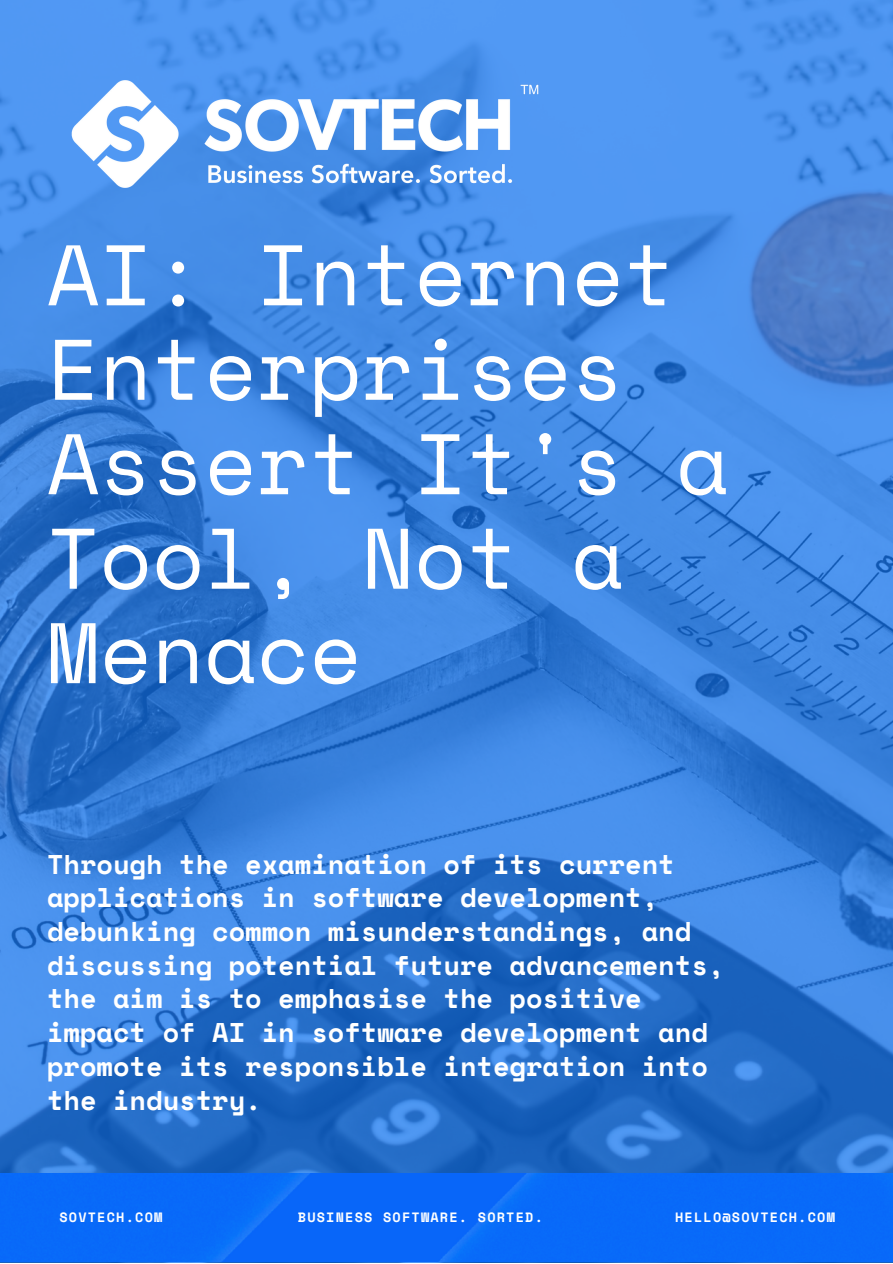
<style>
.page{position:relative;width:893px;height:1264px;background:#fff}
.page>*{position:absolute;margin:0;border:0;box-sizing:border-box;transform-origin:0 0}
.t1{font:85.65px/94.3px "Space Mono";color:#fff}
.t2{font:700 27px/33.8px "Space Mono";color:#fff}
.t3{font:700 13.5px "Space Mono";letter-spacing:.09em;color:#fff}
</style>
<div class="page">
<img style="left:0;top:0;width:892px;height:1262px">
<img style="left:59px;top:66px;width:484px;height:137px">
<div style="left:0;top:1173px;width:892px;height:88px;background:#0869f9"></div>
<p class="t1" style="left:47px;top:225px;width:683px">AI: Internet<br>Enterprises<br>Assert It's a<br>Tool, Not a<br>Menace</p>
<p class="t2" style="left:47px;top:846px;width:678px">Through the examination of its current applications in software development, debunking common misunderstandings, and discussing potential future advancements, the aim is to emphasise the positive impact of AI in software development and promote its responsible integration into the industry.</p>
<p class="t3" style="left:59px;top:1206px;width:104px">SOVTECH.COM</p>
<p class="t3" style="left:298px;top:1206px;width:246px">BUSINESS SOFTWARE. SORTED.</p>
<p class="t3" style="left:675px;top:1206px;width:161px">HELLO@SOVTECH.COM</p>
</div>
